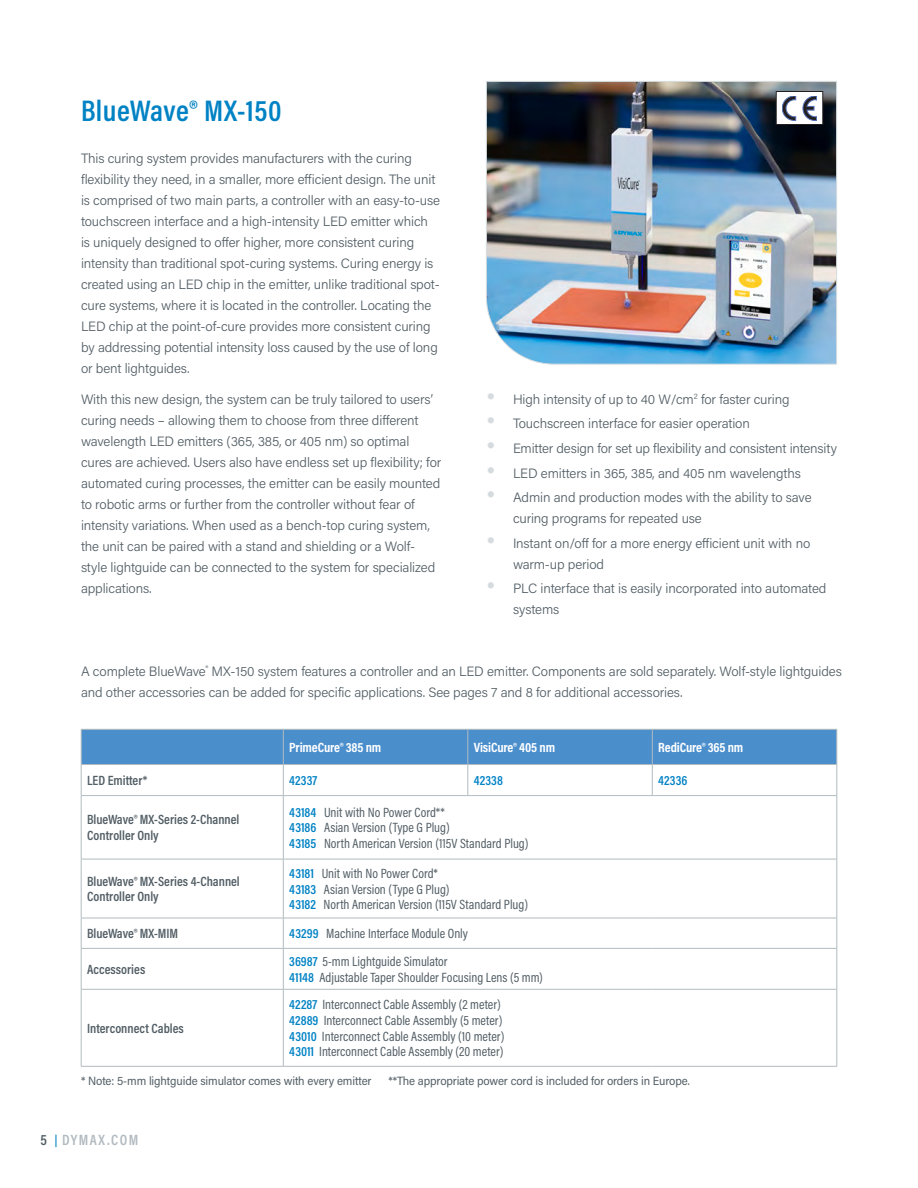
<style>
.page{position:relative;width:918px;height:1188px;background:#fff}
.page>*{position:absolute;margin:0;border:0;box-sizing:border-box;transform-origin:0 0}
.t1{font:600 30px "Acumin Pro Cond";letter-spacing:.02em;color:#0082c4}
.t2{font:600 15px "Acumin Pro Cond";letter-spacing:.1em;color:#b1bac0}
.t3{font:300 13.5px/21px "Acumin Pro";letter-spacing:-.01em;color:#525e65}
.t4{font:13.5px/15.8px "Acumin Pro Cond";color:#525e65}
.t5{font:600 13.5px/15.8px "Acumin Pro Cond";color:#525e65}
.t6{font:700 13.5px "Acumin Pro Cond";letter-spacing:-.01em;color:#fff}
.t7{font:600 13.5px "Acumin Pro Cond";letter-spacing:.01em;color:#0082c4}
.t8{font:12px "Acumin Pro Semi Cond";letter-spacing:-.01em;color:#525e65}
.s1{font-weight:600;color:#0082c4}
.s2{color:#525e65}
.s3{font-size:12px;color:#0082c4}
</style>
<div class="page">
<img style="left:486px;top:81px;width:351px;height:284px">
<div style="left:82px;top:730px;width:755px;height:34px;background:#4a8ecc"></div>
<hr style="left:81px;top:729px;width:202px;height:1px;background:#b1bbbf">
<hr style="left:81px;top:729px;width:1px;height:35px;background:#b1bbbf">
<hr style="left:283px;top:729px;width:185px;height:1px;background:#b1bbbf">
<hr style="left:283px;top:729px;width:1px;height:35px;background:#b1bbbf">
<hr style="left:468px;top:729px;width:184px;height:1px;background:#b1bbbf">
<hr style="left:468px;top:729px;width:1px;height:35px;background:#b1bbbf">
<hr style="left:652px;top:729px;width:185px;height:1px;background:#b1bbbf">
<hr style="left:652px;top:729px;width:1px;height:35px;background:#b1bbbf">
<hr style="left:837px;top:729px;width:1px;height:35px;background:#b1bbbf">
<hr style="left:81px;top:764px;width:1px;height:31px;background:#b1bbbf">
<hr style="left:283px;top:765px;width:1px;height:30px;background:#b1bbbf">
<hr style="left:468px;top:765px;width:1px;height:30px;background:#b1bbbf">
<hr style="left:652px;top:765px;width:1px;height:30px;background:#b1bbbf">
<hr style="left:837px;top:764px;width:1px;height:31px;background:#b1bbbf">
<hr style="left:81px;top:795px;width:202px;height:1px;background:#b1bbbf">
<hr style="left:81px;top:796px;width:1px;height:63px;background:#b1bbbf">
<hr style="left:283px;top:795px;width:185px;height:1px;background:#b1bbbf">
<hr style="left:283px;top:796px;width:1px;height:63px;background:#b1bbbf">
<hr style="left:468px;top:795px;width:184px;height:1px;background:#b1bbbf">
<hr style="left:652px;top:795px;width:185px;height:1px;background:#b1bbbf">
<hr style="left:837px;top:796px;width:1px;height:63px;background:#b1bbbf">
<hr style="left:81px;top:859px;width:202px;height:1px;background:#b1bbbf">
<hr style="left:81px;top:859px;width:1px;height:59px;background:#b1bbbf">
<hr style="left:283px;top:859px;width:185px;height:1px;background:#b1bbbf">
<hr style="left:283px;top:859px;width:1px;height:59px;background:#b1bbbf">
<hr style="left:468px;top:859px;width:184px;height:1px;background:#b1bbbf">
<hr style="left:652px;top:859px;width:185px;height:1px;background:#b1bbbf">
<hr style="left:837px;top:859px;width:1px;height:59px;background:#b1bbbf">
<hr style="left:81px;top:918px;width:202px;height:1px;background:#b1bbbf">
<hr style="left:81px;top:918px;width:1px;height:30px;background:#b1bbbf">
<hr style="left:283px;top:918px;width:185px;height:1px;background:#b1bbbf">
<hr style="left:283px;top:918px;width:1px;height:30px;background:#b1bbbf">
<hr style="left:468px;top:918px;width:184px;height:1px;background:#b1bbbf">
<hr style="left:652px;top:918px;width:185px;height:1px;background:#b1bbbf">
<hr style="left:837px;top:918px;width:1px;height:30px;background:#b1bbbf">
<hr style="left:81px;top:948px;width:202px;height:1px;background:#b1bbbf">
<hr style="left:81px;top:949px;width:1px;height:40px;background:#b1bbbf">
<hr style="left:283px;top:948px;width:185px;height:1px;background:#b1bbbf">
<hr style="left:283px;top:949px;width:1px;height:40px;background:#b1bbbf">
<hr style="left:468px;top:948px;width:184px;height:1px;background:#b1bbbf">
<hr style="left:652px;top:948px;width:185px;height:1px;background:#b1bbbf">
<hr style="left:837px;top:949px;width:1px;height:40px;background:#b1bbbf">
<hr style="left:81px;top:989px;width:202px;height:1px;background:#b1bbbf">
<hr style="left:81px;top:989px;width:1px;height:77px;background:#b1bbbf">
<hr style="left:283px;top:989px;width:185px;height:1px;background:#b1bbbf">
<hr style="left:283px;top:989px;width:1px;height:77px;background:#b1bbbf">
<hr style="left:468px;top:989px;width:184px;height:1px;background:#b1bbbf">
<hr style="left:652px;top:989px;width:185px;height:1px;background:#b1bbbf">
<hr style="left:837px;top:989px;width:1px;height:77px;background:#b1bbbf">
<hr style="left:81px;top:1066px;width:202px;height:1px;background:#b1bbbf">
<hr style="left:283px;top:1066px;width:185px;height:1px;background:#b1bbbf">
<hr style="left:468px;top:1066px;width:184px;height:1px;background:#b1bbbf">
<hr style="left:652px;top:1066px;width:185px;height:1px;background:#b1bbbf">
<hr style="left:81px;top:764px;width:202px;height:1px;background:#b1bbbf">
<hr style="left:283px;top:764px;width:185px;height:1px;background:#b1bbbf">
<hr style="left:468px;top:764px;width:184px;height:1px;background:#b1bbbf">
<hr style="left:652px;top:764px;width:185px;height:1px;background:#b1bbbf">
<div style="left:776px;top:92px;width:47px;height:32px;background:#fff"></div>
<div style="left:776px;top:91px;width:47px;height:34px;border:1px solid #231f20"></div>
<svg style="left:803px;top:96px;width:14px;height:25px"></svg>
<svg style="left:782px;top:96px;width:14px;height:25px"></svg>
<h1 class="t1" style="left:81px;top:91px;width:202px">BlueWave® MX-150</h1>
<p class="t3" style="left:81px;top:148px;width:361px">This curing system provides manufacturers with the curing flexibility they need, in a smaller, more efficient design. The unit is comprised of two main parts, a controller with an easy-to-use touchscreen interface and a high-intensity LED emitter which is uniquely designed to offer higher, more consistent curing intensity than traditional spot-curing systems. Curing energy is created using an LED chip in the emitter, unlike traditional spot&shy;cure systems, where it is located in the controller. Locating the LED chip at the point-of-cure provides more consistent curing by addressing potential intensity loss caused by the use of long or bent lightguides.</p>
<p class="t3" style="left:81px;top:389px;width:362px">With this new design, the system can be truly tailored to users’ curing needs – allowing them to choose from three different wavelength LED emitters (365, 385, or 405 nm) so optimal cures are achieved. Users also have endless set up flexibility; for automated curing processes, the emitter can be easily mounted to robotic arms or further from the controller without fear of intensity variations. When used as a bench-top curing system, the unit can be paired with a stand and shielding or a Wolf&shy;style lightguide can be connected to the system for specialized applications.</p>
<p class="t3" style="left:513px;top:387px;width:325px;line-height:24.5px">High intensity of up to 40 W/cm<sup>2</sup> for faster curing Touchscreen interface for easier operation<br>Emitter design for set up flexibility and consistent intensity LED emitters in 365, 385, and 405 nm wavelengths Admin and production modes with the ability to save</p>
<p class="t3" style="left:513px;top:506px;width:299px;line-height:24.5px">curing programs for repeated use<br>Instant on/off for a more energy efficient unit with no</p>
<p class="t3" style="left:513px;top:551px;width:315px;line-height:24.5px">warm-up period<br>PLC interface that is easily incorporated into automated</p>
<p class="t3" style="left:513px;top:598px;width:48px">systems</p>
<p class="t3" style="left:81px;top:660px;width:762px">A complete BlueWave<sup>®</sup> MX-150 system features a controller and an LED emitter. Components are sold separately. Wolf-style lightguides and other accessories can be added for specific applications. See pages 7 and 8 for additional accessories.</p>
<p class="t6" style="left:289px;top:738px;width:94px">PrimeCure® 385 nm</p>
<p class="t6" style="left:474px;top:738px;width:83px">VisiCure® 405 nm</p>
<p class="t6" style="left:658px;top:738px;width:87px">RediCure® 365 nm</p>
<p class="t5" style="left:87px;top:772px;width:62px">LED Emitter*</p>
<p class="t7" style="left:289px;top:772px;width:30px">42337</p>
<p class="t7" style="left:474px;top:772px;width:31px">42338</p>
<p class="t7" style="left:658px;top:772px;width:31px">42336</p>
<p class="t5" style="left:87px;top:812px;width:154px">BlueWave® MX-Series 2-Channel<br>Controller Only</p>
<p class="t4" style="left:289px;top:804px;width:241px"><span class="s1">43184</span> Unit with No Power Cord**<br><span class="s1">43186</span> Asian Version (Type G Plug)<br><span class="s1">43185</span> North American Version (115V Standard Plug)</p>
<p class="t5" style="left:87px;top:873px;width:154px">BlueWave® MX-Series 4-Channel<br>Controller Only</p>
<p class="t4" style="left:289px;top:865px;width:240px"><span class="s1">43181</span> Unit with No Power Cord*<br><span class="s1">43183</span> Asian Version (Type G Plug)<br><span class="s1">43182</span> North American Version (115V Standard Plug)</p>
<p class="t5" style="left:87px;top:925px;width:92px">BlueWave® MX-MIM</p>
<p class="t4" style="left:289px;top:925px;width:180px"><span class="s1">43299</span> Machine Interface Module Only</p>
<p class="t5" style="left:87px;top:961px;width:60px">Accessories</p>
<p class="t4" style="left:289px;top:953px;width:255px"><span class="s1">36987</span> 5-mm Lightguide Simulator<br><span class="s1">41148</span> Adjustable Taper Shoulder Focusing Lens (5 mm)</p>
<p class="t5" style="left:87px;top:1020px;width:98px">Interconnect Cables</p>
<p class="t4" style="left:289px;top:996px;width:217px"><span class="s1">42287</span> Interconnect Cable Assembly (2 meter)<br><span class="s1">42889</span> Interconnect Cable Assembly (5 meter)<br><span class="s1">43010</span> Interconnect Cable Assembly (10 meter)<br><span class="s1">43011</span> Interconnect Cable Assembly (20 meter)</p>
<p class="t8" style="left:81px;top:1072px;width:292px">* Note: 5-mm lightguide simulator comes with every emitter</p>
<p class="t8" style="left:388px;top:1072px;width:303px">**The appropriate power cord is included for orders in Europe.</p>
<p class="t2" style="left:40px;top:1130px;width:99px"><span class="s2">5</span> <span class="s3">|</span> DYMAX.COM</p>
</div>
